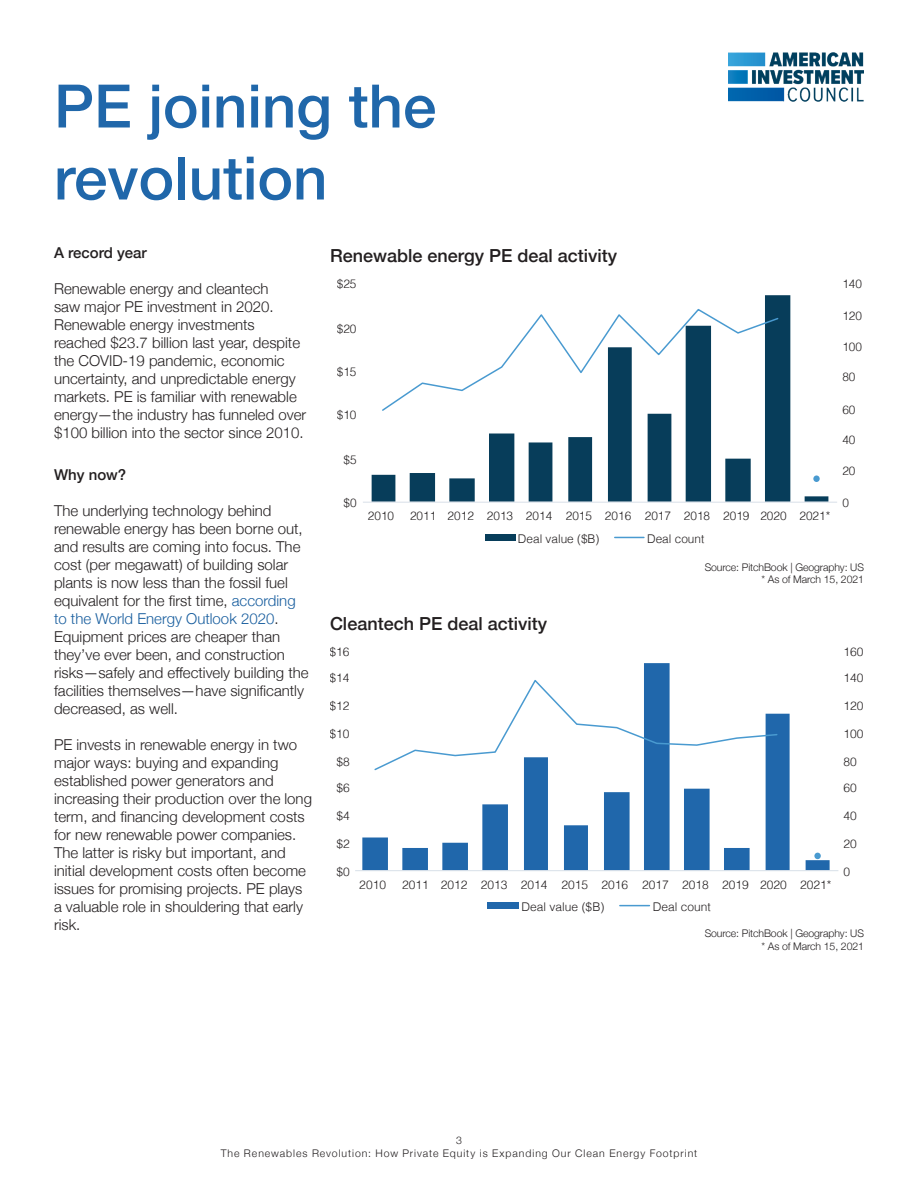
<style>
.page{position:relative;width:918px;height:1188px;background:#fff}
.page>*{position:absolute;margin:0;border:0;box-sizing:border-box;transform-origin:0 0}
.t1{font:500 60px/72px "Helvetica Neue";color:#2067aa}
.t2{font:500 18px "Helvetica Neue";color:#231f20}
.t3{font:300 15px/18px "Helvetica Neue";color:#231f20}
.t4{font:500 15px "Helvetica Neue";color:#231f20}
.t5{font:300 12px/22.4px "Helvetica";color:#231f20}
.t6{font:300 10.5px/12.6px "Helvetica Neue";letter-spacing:-.01em;color:#231f20;text-align:right}
.t7{font:300 10.5px/12.6px "Helvetica Neue";letter-spacing:.09em;color:#231f20;text-align:center}
.s1{color:#175d9e}
</style>
<div class="page">
<img style="left:729px;top:53px;width:135px;height:49px">
<svg style="left:372px;top:295px;width:456px;height:207px"></svg>
<hr style="left:363px;top:502px;width:474px;height:1px;background:#dce3eb">
<svg style="left:381px;top:308px;width:399px;height:104px"></svg>
<div style="left:813px;top:475px;width:7px;height:7px;background:#499ad0;border-radius:50%"></div>
<div style="left:485px;top:534px;width:30px;height:7px;background:#073d5a"></div>
<svg style="left:615px;top:537px;width:29px;height:1px"></svg>
<svg style="left:362px;top:663px;width:468px;height:207px"></svg>
<hr style="left:355px;top:870px;width:483px;height:1px;background:#dce3eb">
<svg style="left:373px;top:678px;width:405px;height:94px"></svg>
<div style="left:814px;top:853px;width:7px;height:6px;background:#499ad0;border-radius:50%"></div>
<div style="left:488px;top:902px;width:31px;height:7px;background:#2067ab"></div>
<svg style="left:620px;top:905px;width:29px;height:1px"></svg>
<p class="t1" style="left:54px;top:65px;width:384px">PE joining the revolution</p>
<p class="t4" style="left:54px;top:240px;width:94px">A record year</p>
<p class="t3" style="left:54px;top:278px;width:254px">Renewable energy and cleantech<br>saw major PE investment in 2020.<br>Renewable energy investments reached $23.7 billion last year, despite the COVID-19 pandemic, economic uncertainty, and unpredictable energy markets. PE is familiar with renewable energy—the industry has funneled over $100 billion into the sector since 2010.</p>
<p class="t4" style="left:54px;top:462px;width:74px">Why now?</p>
<p class="t3" style="left:54px;top:500px;width:256px">The underlying technology behind renewable energy has been borne out, and results are coming into focus. The cost (per megawatt) of building solar plants is now less than the fossil fuel equivalent for the first time, <span class="s1">according to the World Energy Outlook 2020</span>.<br>Equipment prices are cheaper than they’ve ever been, and construction risks—safely and effectively building the facilities themselves—have significantly decreased, as well.</p>
<p class="t3" style="left:54px;top:734px;width:260px">PE invests in renewable energy in two major ways: buying and expanding established power generators and increasing their production over the long term, and financing development costs for new renewable power companies.<br>The latter is risky but important, and initial development costs often become issues for promising projects. PE plays a valuable role in shouldering that early risk.</p>
<p class="t2" style="left:330px;top:241px;width:289px">Renewable energy PE deal activity</p>
<p class="t5" style="left:337px;top:272px;width:21px">$25</p>
<p class="t5" style="left:337px;top:317px;width:21px">$20</p>
<p class="t5" style="left:337px;top:360px;width:21px">$15</p>
<p class="t5" style="left:337px;top:403px;width:21px">$10</p>
<p class="t5" style="left:344px;top:448px;width:15px">$5</p>
<p class="t5" style="left:344px;top:491px;width:15px">$0</p>
<p class="t5" style="left:368px;top:504px;width:28px">2010</p>
<p class="t5" style="left:518px;top:504px;width:314px;text-indent:-108px">2011 2012 2013 2014 2015 2016 2017 2018 2019 2020 2021*<br>Deal value ($B)</p>
<p class="t5" style="left:647px;top:526px;width:59px">Deal count</p>
<p class="t5" style="left:842px;top:272px;width:21px">140</p>
<p class="t5" style="left:842px;top:304px;width:21px">120</p>
<p class="t5" style="left:842px;top:335px;width:21px">100</p>
<p class="t5" style="left:842px;top:365px;width:15px">80</p>
<p class="t5" style="left:842px;top:397px;width:15px">60</p>
<p class="t5" style="left:842px;top:428px;width:15px">40</p>
<p class="t5" style="left:842px;top:459px;width:15px">20</p>
<p class="t5" style="left:842px;top:491px;width:8px">0</p>
<p class="t6" style="left:705px;top:560px;width:161px">Source: PitchBook | Geography: US * As of March 15, 2021</p>
<p class="t2" style="left:330px;top:609px;width:219px">Cleantech PE deal activity</p>
<p class="t5" style="left:330px;top:640px;width:22px">$16</p>
<p class="t5" style="left:844px;top:640px;width:22px">160</p>
<p class="t5" style="left:330px;top:666px;width:22px">$14</p>
<p class="t5" style="left:844px;top:666px;width:22px">140</p>
<p class="t5" style="left:330px;top:694px;width:22px">$12</p>
<p class="t5" style="left:844px;top:694px;width:22px">120</p>
<p class="t5" style="left:330px;top:722px;width:22px">$10</p>
<p class="t5" style="left:844px;top:722px;width:22px">100</p>
<p class="t5" style="left:336px;top:750px;width:15px">$8</p>
<p class="t5" style="left:844px;top:750px;width:15px">80</p>
<p class="t5" style="left:336px;top:776px;width:15px">$6</p>
<p class="t5" style="left:844px;top:776px;width:15px">60</p>
<p class="t5" style="left:336px;top:804px;width:15px">$4</p>
<p class="t5" style="left:844px;top:804px;width:15px">40</p>
<p class="t5" style="left:336px;top:832px;width:15px">$2</p>
<p class="t5" style="left:844px;top:832px;width:15px">20</p>
<p class="t5" style="left:336px;top:860px;width:15px">$0</p>
<p class="t5" style="left:844px;top:860px;width:8px">0</p>
<p class="t5" style="left:359px;top:872px;width:28px">2010</p>
<p class="t5" style="left:522px;top:872px;width:311px;text-indent:-119px">2011 2012 2013 2014 2015 2016 2017 2018 2019 2020 2021*<br>Deal value ($B)</p>
<p class="t5" style="left:653px;top:895px;width:60px">Deal count</p>
<p class="t6" style="left:705px;top:927px;width:161px">Source: PitchBook | Geography: US * As of March 15, 2021</p>
<p class="t7" style="left:221px;top:1133px;width:478px">3<br>The Renewables Revolution: How Private Equity is Expanding Our Clean Energy Footprint</p>
</div>
